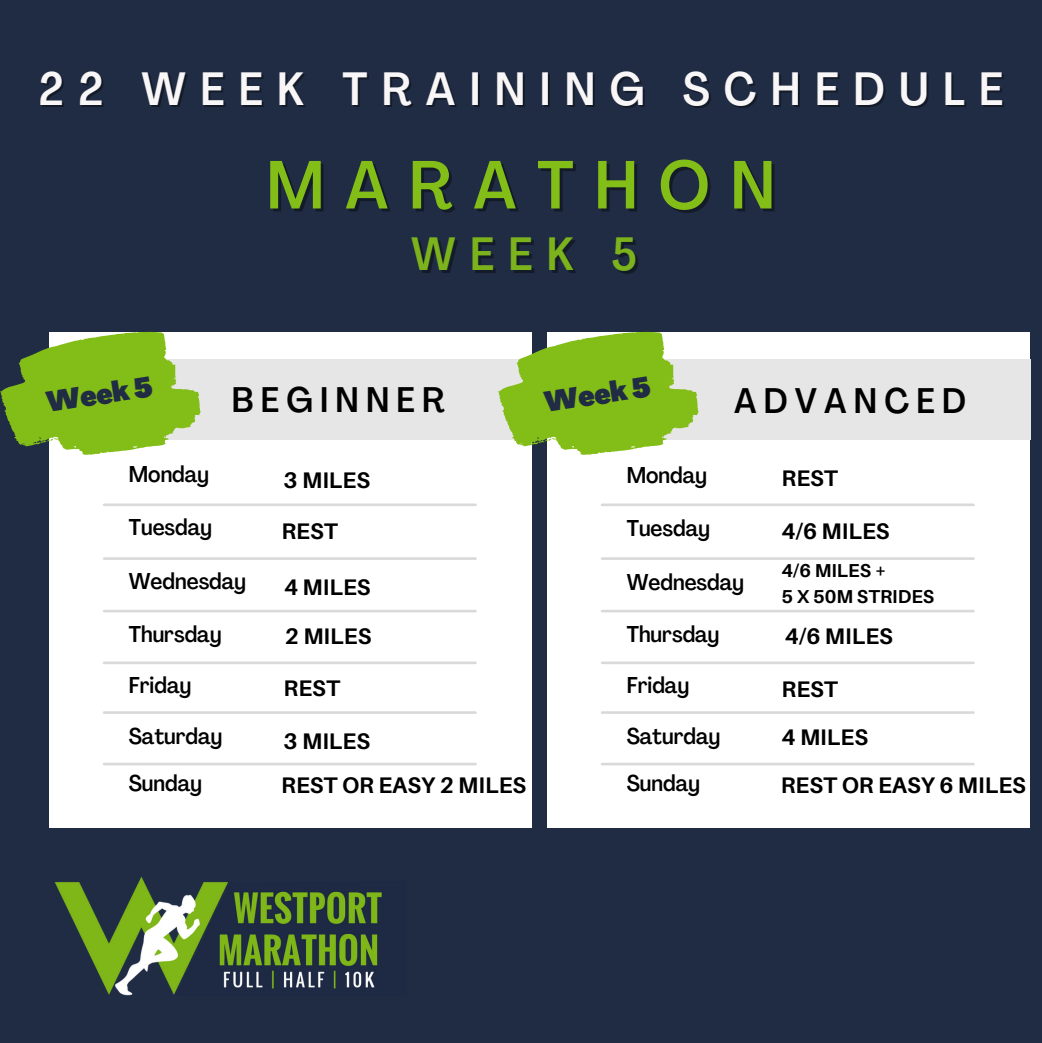
<style>
.page{position:relative;width:1042px;height:1043px;background:#fff}
.page>*{position:absolute;margin:0;border:0;box-sizing:border-box;transform-origin:0 0}
.t1{font:500 condensed 67.02px "Agrandir";letter-spacing:.31em;color:#83bd17}
.t2{font:500 condensed 46.02px "Agrandir";letter-spacing:.31em;color:#f8f6f6}
.t3{font:500 condensed 46.02px "Agrandir";color:#7cb31c}
.t4{font:500 condensed 35px "Agrandir";letter-spacing:.205em;color:#000}
.t5{font:900 condensed 28.18px "Agrandir";color:#202c44}
.t6{font:500 condensed 22.57px/46.9px "Agrandir";color:#000}
.t7{font:700 22.57px/47.9px "Aileron";color:#000}
.t8{font:700 18.72px/26.1px "Aileron";color:#000}
</style>
<div class="page">
<div style="left:0;top:0;width:1041px;height:1041px;background:#202c44"></div>
<img style="left:54px;top:876px;width:328px;height:120px">
<div style="left:49px;top:332px;width:482px;height:495px;background:#fff"></div>
<hr style="left:104px;top:503px;width:371px;height:3px;background:#d9d9d9">
<hr style="left:104px;top:557px;width:371px;height:2px;background:#d9d9d9">
<hr style="left:104px;top:609px;width:371px;height:3px;background:#d9d9d9">
<hr style="left:104px;top:661px;width:371px;height:3px;background:#d9d9d9">
<hr style="left:104px;top:711px;width:371px;height:2px;background:#d9d9d9">
<hr style="left:104px;top:762px;width:371px;height:3px;background:#d9d9d9">
<div style="left:129px;top:359px;width:403px;height:80px;background:#e6e6e6"></div>
<svg style="left:0;top:332px;width:201px;height:123px"></svg>
<div style="left:547px;top:332px;width:482px;height:495px;background:#fff"></div>
<hr style="left:602px;top:503px;width:371px;height:3px;background:#d9d9d9">
<hr style="left:602px;top:557px;width:371px;height:2px;background:#d9d9d9">
<hr style="left:602px;top:609px;width:371px;height:3px;background:#d9d9d9">
<hr style="left:602px;top:661px;width:371px;height:3px;background:#d9d9d9">
<hr style="left:602px;top:711px;width:371px;height:2px;background:#d9d9d9">
<hr style="left:602px;top:762px;width:371px;height:3px;background:#d9d9d9">
<div style="left:626px;top:359px;width:403px;height:80px;background:#e6e6e6"></div>
<svg style="left:498px;top:332px;width:200px;height:123px"></svg>
<h2 class="t2" style="left:38px;top:71px;width:965px">22 WEEK TRAINING SCHEDULE</h2>
<h1 class="t1" style="left:266px;top:158px;width:510px">MARATHON</h1>
<h2 class="t3" style="left:411px;top:235px;width:227px">WEEK 5</h2>
<p class="t5" style="left:45px;top:391px;width:108px;rotate:-9deg">Week5</p>
<h3 class="t4" style="left:232px;top:385px;width:214px">BEGINNER</h3>
<p class="t5" style="left:543px;top:391px;width:108px;rotate:-9deg">Week5</p>
<h3 class="t4" style="left:734px;top:386px;width:233px">ADVANCED</h3>
<p class="t6" style="left:129px;top:452px;width:82px">Monday</p>
<p class="t6" style="left:129px;top:505px;width:85px">Tuesday</p>
<p class="t6" style="left:129px;top:559px;width:119px">Wednesday</p>
<p class="t6" style="left:129px;top:612px;width:94px">Thursday</p>
<p class="t6" style="left:129px;top:664px;width:64px">Friday</p>
<p class="t6" style="left:129px;top:714px;width:95px">Saturday<br>Sunday</p>
<p class="t7" style="left:283px;top:455px;width:88px">3 MILES</p>
<p class="t7" style="left:281px;top:506px;width:58px">REST</p>
<p class="t7" style="left:284px;top:561px;width:89px;line-height:49.4px">4 MILES<br>2 MILES</p>
<p class="t7" style="left:283px;top:663px;width:58px">REST</p>
<p class="t7" style="left:281px;top:718px;width:246px;line-height:43.6px">3 MILES<br>REST OR EASY 2 MILES</p>
<p class="t6" style="left:626px;top:454px;width:82px">Monday</p>
<p class="t6" style="left:626px;top:506px;width:85px">Tuesday</p>
<p class="t6" style="left:626px;top:561px;width:119px">Wednesday</p>
<p class="t6" style="left:626px;top:612px;width:94px">Thursday</p>
<p class="t6" style="left:626px;top:664px;width:64px">Friday</p>
<p class="t6" style="left:626px;top:714px;width:95px">Saturday<br>Sunday</p>
<p class="t7" style="left:781px;top:453px;width:58px">REST</p>
<p class="t7" style="left:781px;top:506px;width:109px">4/6 MILES</p>
<p class="t8" style="left:781px;top:557px;width:154px">4/6 MILES +<br>5 X 50M STRIDES</p>
<p class="t7" style="left:784px;top:611px;width:109px">4/6 MILES</p>
<p class="t7" style="left:780px;top:664px;width:246px">REST<br>4 MILES<br>REST OR EASY 6 MILES</p>
</div>
